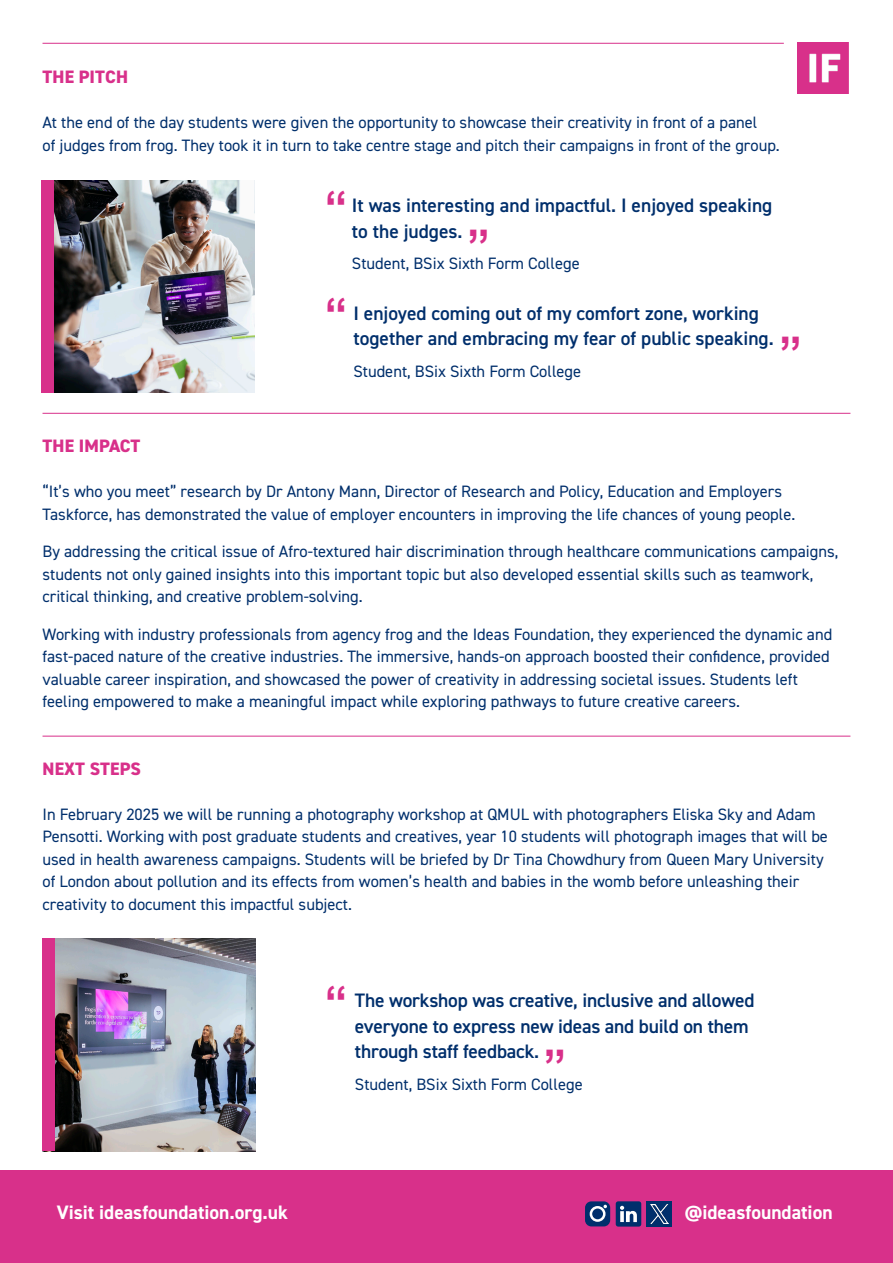
<style>
.page{position:relative;width:893px;height:1263px;background:#fff}
.page>*{position:absolute;margin:0;border:0;box-sizing:border-box;transform-origin:0 0}
.Body_Text{font:700 45px "Arial";color:#d8308a}
.Body_Text-2{font:600 19.5px "DIN2014";color:#002f6c}
.t1{font:700 19.5px "DIN2014";color:#fff}
.Body_Text-3{font:800 18px "DIN2014";letter-spacing:.01em;color:#d8308a}
.Body_Text-4{font:16.5px/22.5px "DIN2014";color:#002f6c}
</style>
<div class="page">
<div style="left:0;top:1170px;width:893px;height:93px;background:#d8308a"></div>
<div style="left:585px;top:1201px;width:25px;height:25px;background:#002f6c;border-radius:6px"></div>
<div style="left:590px;top:1206px;width:15px;height:16px;border:3px solid #fff;border-radius:50%"></div>
<svg style="left:603px;top:1205px;width:4px;height:3px"></svg>
<div style="left:647px;top:1201px;width:25px;height:25px;background:#002f6c"></div>
<div style="left:616px;top:1201px;width:25px;height:25px;background:#002f6c;border-radius:3px"></div>
<svg style="left:620px;top:1206px;width:17px;height:16px"></svg>
<img style="left:650px;top:1204px;width:19px;height:19px">
<hr style="left:43px;top:43px;width:741px;height:1px;background:#d8308a">
<img style="left:798px;top:43px;width:50px;height:51px">
<img style="left:55px;top:938px;width:200px;height:213px">
<div style="left:43px;top:938px;width:12px;height:213px;background:#d8308a"></div>
<img style="left:54px;top:180px;width:200px;height:213px">
<div style="left:41px;top:180px;width:13px;height:213px;background:#d8308a"></div>
<hr style="left:43px;top:413px;width:807px;height:1px;background:#d8308a">
<hr style="left:43px;top:736px;width:807px;height:1px;background:#d8308a">
<p class="Body_Text-3" style="left:43px;top:65px;width:87px">THE PITCH</p>
<p class="Body_Text-4" style="left:43px;top:111px;width:716px">At the end of the day students were given the opportunity to showcase their creativity in front of a panel</p>
<p class="Body_Text-4" style="left:43px;top:134px;width:739px">of judges from frog. They took it in turn to take centre stage and pitch their campaigns in front of the group.</p>
<p class="Body_Text" style="left:325px;top:177px;width:24px">“</p>
<p class="Body_Text-2" style="left:352px;top:193px;width:422px">It was interesting and impactful. I enjoyed speaking</p>
<p class="Body_Text-2" style="left:352px;top:218px;width:112px">to the judges.</p>
<p class="Body_Text-4" style="left:352px;top:252px;width:229px">Student, BSix Sixth Form College</p>
<p class="Body_Text" style="left:467px;top:216px;width:24px">”</p>
<p class="Body_Text" style="left:325px;top:285px;width:24px">“</p>
<p class="Body_Text-2" style="left:353px;top:300px;width:407px">I enjoyed coming out of my comfort zone, working</p>
<p class="Body_Text-2" style="left:353px;top:326px;width:422px">together and embracing my fear of public speaking.</p>
<p class="Body_Text-4" style="left:353px;top:360px;width:229px">Student, BSix Sixth Form College</p>
<p class="Body_Text" style="left:780px;top:324px;width:24px">”</p>
<p class="Body_Text-3" style="left:43px;top:434px;width:99px">THE IMPACT</p>
<p class="Body_Text-4" style="left:43px;top:480px;width:754px">“It’s who you meet” research by Dr Antony Mann, Director of Research and Policy, Education and Employers<br>Taskforce, has demonstrated the value of employer encounters in improving the life chances of young people.</p>
<p class="Body_Text-4" style="left:43px;top:540px;width:797px">By addressing the critical issue of Afro-textured hair discrimination through healthcare communications campaigns, students not only gained insights into this important topic but also developed essential skills such as teamwork, critical thinking, and creative problem-solving.</p>
<p class="Body_Text-4" style="left:43px;top:623px;width:791px">Working with industry professionals from agency frog and the Ideas Foundation, they experienced the dynamic and fast-paced nature of the creative industries. The immersive, hands-on approach boosted their confidence, provided valuable career inspiration, and showcased the power of creativity in addressing societal issues. Students left feeling empowered to make a meaningful impact while exploring pathways to future creative careers.</p>
<p class="Body_Text-3" style="left:43px;top:757px;width:100px">NEXT STEPS</p>
<p class="Body_Text-4" style="left:43px;top:803px;width:787px">In February 2025 we will be running a photography workshop at QMUL with photographers Eliska Sky and Adam Pensotti. Working with post graduate students and creatives, year 10 students will photograph images that will be used in health awareness campaigns. Students will be briefed by Dr Tina Chowdhury from Queen Mary University of London about pollution and its effects from women’s health and babies in the womb before unleashing their creativity to document this impactful subject.</p>
<p class="Body_Text" style="left:325px;top:972px;width:24px">“</p>
<p class="Body_Text-2" style="left:355px;top:988px;width:401px">The workshop was creative, inclusive and allowed</p>
<p class="Body_Text-2" style="left:355px;top:1013px;width:395px">everyone to express new ideas and build on them</p>
<p class="Body_Text-2" style="left:355px;top:1039px;width:186px">through staff feedback.</p>
<p class="Body_Text-4" style="left:355px;top:1072px;width:229px">Student, BSix Sixth Form College</p>
<p class="Body_Text" style="left:544px;top:1037px;width:24px">”</p>
<p class="t1" style="left:57px;top:1199px;width:233px">Visit ideasfoundation.org.uk</p>
<p class="t1" style="left:685px;top:1199px;width:149px">@ideasfoundation</p>
</div>
